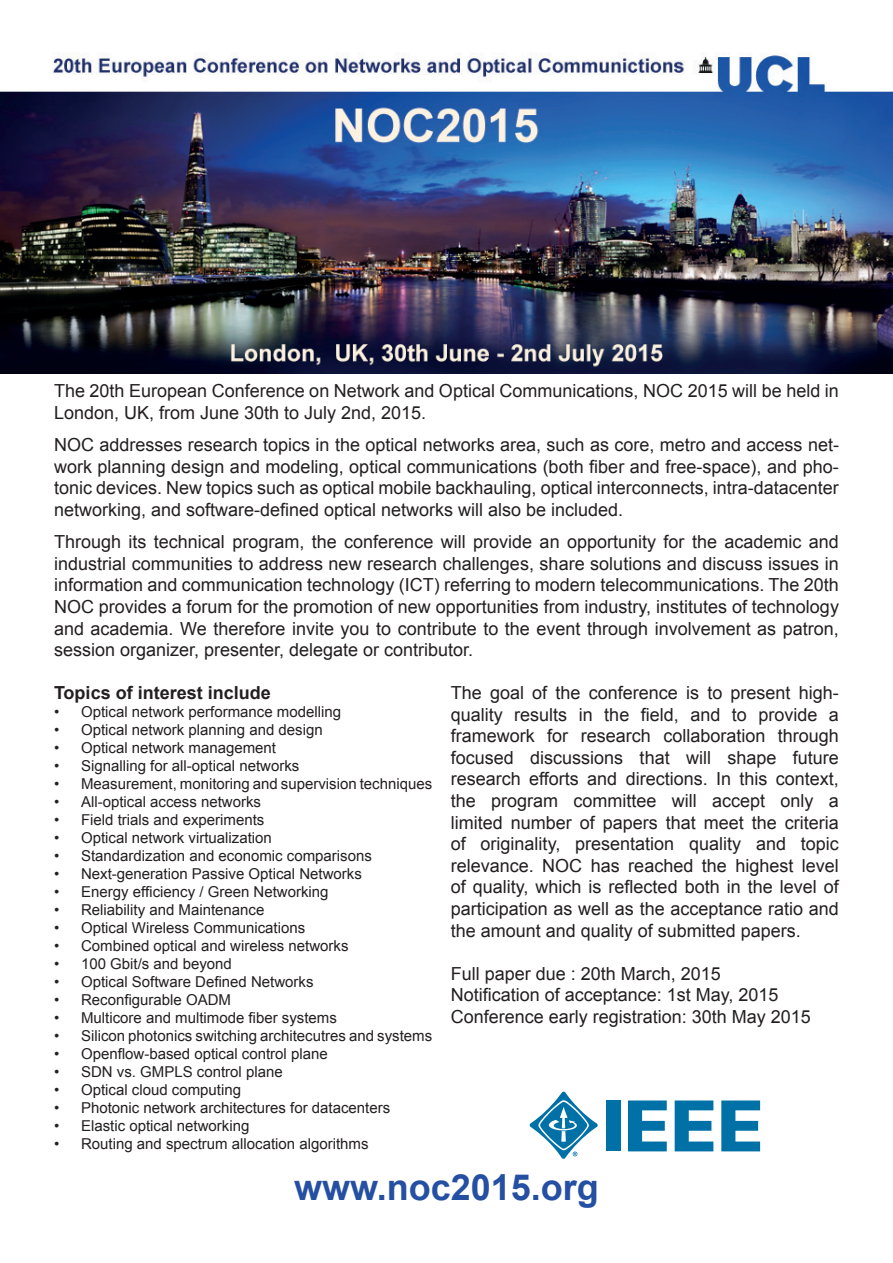
<style>
.page{position:relative;width:893px;height:1263px;background:#fff}
.page>*{position:absolute;margin:0;border:0;box-sizing:border-box;transform-origin:0 0}
.t1{font:700 36px "Arial";color:#244fa2}
.t2{font:18px/21.6px "Arial";color:#231f20;text-align:justify}
.t3{font:700 18px "Arial";color:#231f20}
.t4{font:15px "Arial";color:#231f20}
</style>
<div class="page">
<img style="left:0;top:53px;width:893px;height:320px">
<div style="left:606px;top:1100px;width:15px;height:51px;background:#0071a7"></div>
<svg style="left:628px;top:1100px;width:39px;height:51px"></svg>
<svg style="left:675px;top:1100px;width:38px;height:51px"></svg>
<svg style="left:721px;top:1100px;width:39px;height:51px"></svg>
<svg style="left:530px;top:1091px;width:68px;height:68px"></svg>
<p class="t2" style="left:54px;top:380px;width:786px">The 20th European Conference on Network and Optical Communications, NOC 2015 will be held in<br>London, UK, from June 30th to July 2nd, 2015.</p>
<p class="t2" style="left:54px;top:434px;width:786px">NOC addresses research topics in the optical networks area, such as core, metro and access net&shy;work planning design and modeling, optical communications (both fiber and free-space), and pho&shy;tonic devices. New topics such as optical mobile backhauling, optical interconnects, intra-datacenter networking, and software-defined optical networks will also be included.</p>
<p class="t2" style="left:54px;top:531px;width:786px">Through its technical program, the conference will provide an opportunity for the academic and industrial communities to address new research challenges, share solutions and discuss issues in information and communication technology (ICT) referring to modern telecommunications. The 20th NOC provides a forum for the promotion of new opportunities from industry, institutes of technology and academia. We therefore invite you to contribute to the event through involvement as patron, session organizer, presenter, delegate or contributor.</p>
<p class="t3" style="left:54px;top:681px;width:218px">Topics of interest include</p>
<p class="t4" style="left:54px;top:702px;width:289px">• Optical network performance modelling</p>
<p class="t4" style="left:54px;top:720px;width:270px">• Optical network planning and design</p>
<p class="t4" style="left:54px;top:738px;width:224px">• Optical network management</p>
<p class="t4" style="left:54px;top:756px;width:247px">• Signalling for all-optical networks</p>
<p class="t4" style="left:54px;top:774px;width:380px">• Measurement, monitoring and supervision techniques</p>
<p class="t4" style="left:54px;top:792px;width:209px">• All-optical access networks</p>
<p class="t4" style="left:54px;top:810px;width:212px">• Field trials and experiments</p>
<p class="t4" style="left:54px;top:828px;width:219px">• Optical network virtualization</p>
<p class="t4" style="left:54px;top:846px;width:319px">• Standardization and economic comparisons</p>
<p class="t4" style="left:54px;top:864px;width:309px">• Next-generation Passive Optical Networks</p>
<p class="t4" style="left:54px;top:882px;width:276px">• Energy efficiency / Green Networking</p>
<p class="t4" style="left:54px;top:900px;width:212px">• Reliability and Maintenance</p>
<p class="t4" style="left:54px;top:918px;width:253px">• Optical Wireless Communications</p>
<p class="t4" style="left:54px;top:936px;width:296px">• Combined optical and wireless networks</p>
<p class="t4" style="left:54px;top:954px;width:179px">• 100 Gbit/s and beyond</p>
<p class="t4" style="left:54px;top:972px;width:261px">• Optical Software Defined Networks</p>
<p class="t4" style="left:54px;top:990px;width:179px">• Reconfigurable OADM</p>
<p class="t4" style="left:54px;top:1008px;width:284px">• Multicore and multimode fiber systems</p>
<p class="t4" style="left:54px;top:1026px;width:380px">• Silicon photonics switching architecutres and systems</p>
<p class="t4" style="left:54px;top:1044px;width:275px">• Openflow-based optical control plane</p>
<p class="t4" style="left:54px;top:1062px;width:230px">• SDN vs. GMPLS control plane</p>
<p class="t4" style="left:54px;top:1080px;width:189px">• Optical cloud computing</p>
<p class="t4" style="left:54px;top:1098px;width:338px">• Photonic network architectures for datacenters</p>
<p class="t4" style="left:54px;top:1116px;width:197px">• Elastic optical networking</p>
<p class="t4" style="left:54px;top:1134px;width:316px">• Routing and spectrum allocation algorithms</p>
<p class="t2" style="left:451px;top:682px;width:390px">The goal of the conference is to present high&shy;quality results in the field, and to provide a framework for research collaboration through focused discussions that will shape future research efforts and directions. In this context, the program committee will accept only a limited number of papers that meet the criteria of originality, presentation quality and topic relevance. NOC has reached the highest level of quality, which is reflected both in the level of participation as well as the acceptance ratio and the amount and quality of submitted papers.</p>
<p class="t2" style="left:451px;top:963px;width:362px;text-align:left">Full paper due : 20th March, 2015<br>Notification of acceptance: 1st May, 2015<br>Conference early registration: 30th May 2015</p>
<h1 class="t1" style="left:294px;top:1164px;width:306px">www.noc2015.org</h1>
</div>
